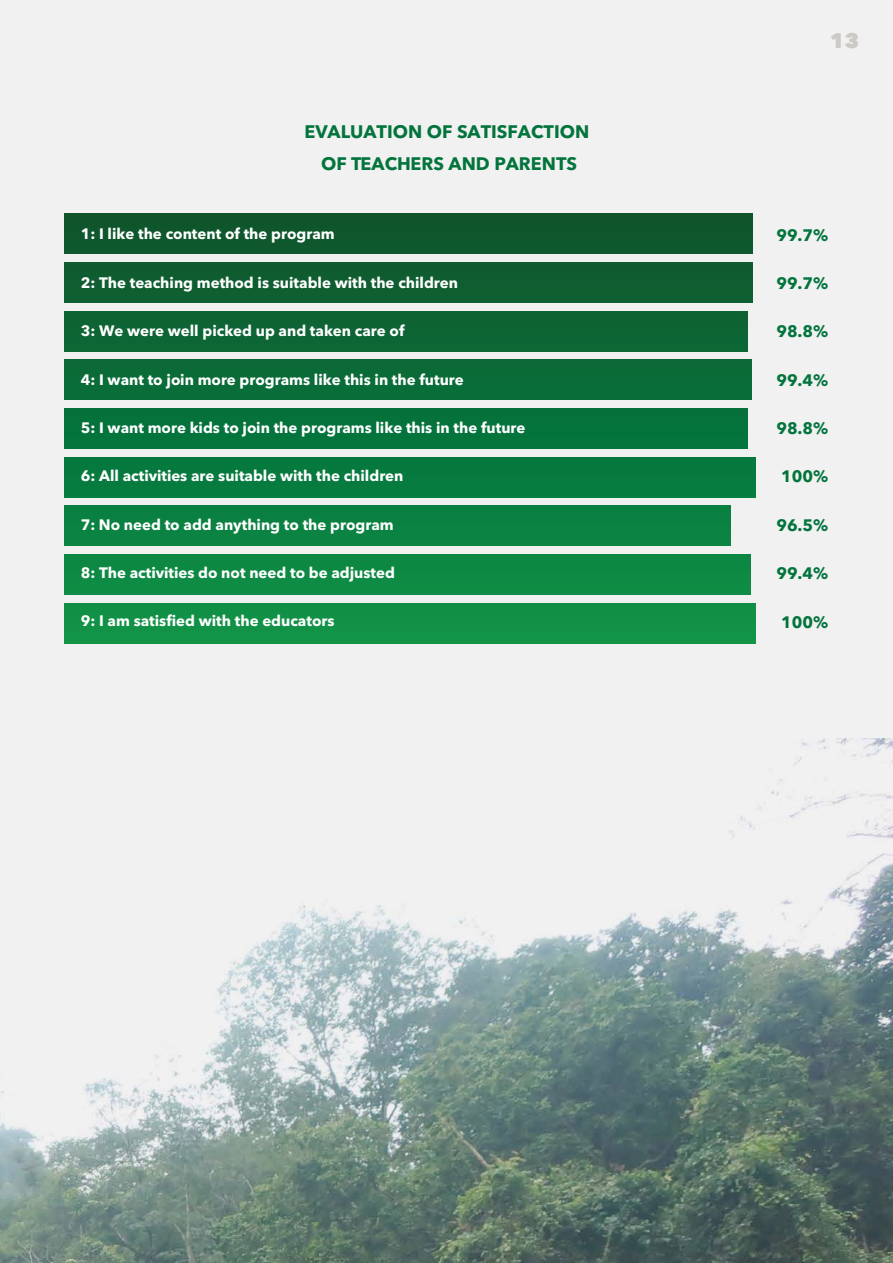
<style>
.page{position:relative;width:893px;height:1263px;background:#f1f1f2}
.page>*{position:absolute;margin:0;border:0;box-sizing:border-box;transform-origin:0 0}
.t1{font:800 21px "Avenir Next LT Pro";color:#cdcac6}
.t2{font:700 18px/31.3px "Avenir Next LT Pro";color:#03743c;text-align:center}
.t3{font:700 16.5px "Avenir Next LT Pro";color:#03743c}
.t4{font:700 15px "Avenir Next LT Pro";color:#fff}
</style>
<div class="page">
<img style="left:0;top:738px;width:893px;height:525px">
<div style="left:65px;top:214px;width:688px;height:40px;background:#0f572c"></div>
<div style="left:65px;top:262px;width:688px;height:40px;background:#0f5d30"></div>
<div style="left:65px;top:311px;width:683px;height:40px;background:#0d6534"></div>
<div style="left:65px;top:360px;width:686px;height:40px;background:#0a6c38"></div>
<div style="left:65px;top:408px;width:683px;height:40px;background:#04733c"></div>
<div style="left:65px;top:457px;width:691px;height:40px;background:#067a3f"></div>
<div style="left:65px;top:506px;width:665px;height:40px;background:#0a8241"></div>
<div style="left:65px;top:555px;width:685px;height:40px;background:#0e8a44"></div>
<div style="left:65px;top:603px;width:691px;height:40px;background:#119146"></div>
<p class="t2" style="left:304px;top:116px;width:286px">EVALUATION OF SATISFACTION<br>OF TEACHERS AND PARENTS</p>
<p class="t4" style="left:81px;top:221px;width:255px">1: I like the content of the program</p>
<p class="t4" style="left:81px;top:270px;width:379px">2: The teaching method is suitable with the children</p>
<p class="t4" style="left:81px;top:318px;width:325px">3: We were well picked up and taken care of</p>
<p class="t4" style="left:81px;top:366px;width:385px">4: I want to join more programs like this in the future</p>
<p class="t4" style="left:81px;top:415px;width:446px">5: I want more kids to join the programs like this in the future</p>
<p class="t4" style="left:81px;top:463px;width:324px">6: All activities are suitable with the children</p>
<p class="t4" style="left:81px;top:511px;width:314px">7: No need to add anything to the program</p>
<p class="t4" style="left:81px;top:560px;width:316px">8: The activities do not need to be adjusted</p>
<p class="t4" style="left:81px;top:608px;width:255px">9: I am satisfied with the educators</p>
<h1 class="t1" style="left:830px;top:27px;width:31px">13</h1>
<p class="t3" style="left:776px;top:220px;width:53px">99.7%</p>
<p class="t3" style="left:776px;top:269px;width:53px">99.7%</p>
<p class="t3" style="left:776px;top:317px;width:53px">98.8%</p>
<p class="t3" style="left:776px;top:366px;width:53px">99.4%</p>
<p class="t3" style="left:776px;top:414px;width:53px">98.8%</p>
<p class="t3" style="left:781px;top:462px;width:49px">100%</p>
<p class="t3" style="left:776px;top:511px;width:53px">96.5%</p>
<p class="t3" style="left:776px;top:559px;width:53px">99.4%</p>
<p class="t3" style="left:781px;top:607px;width:49px">100%</p>
</div>
